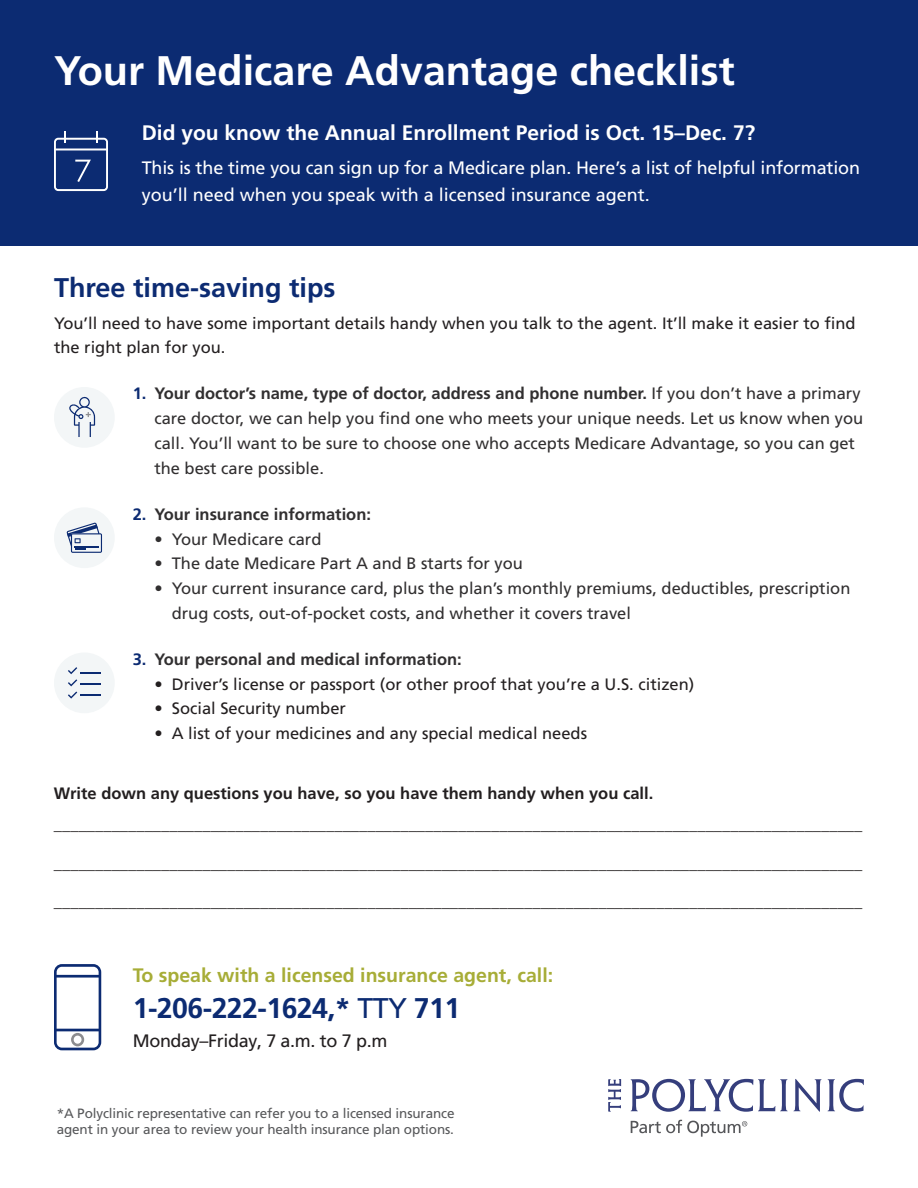
<style>
.page{position:relative;width:918px;height:1188px;background:#fff}
.page>*{position:absolute;margin:0;border:0;box-sizing:border-box;transform-origin:0 0}
.t1{font:700 41.25px "Frutiger LT Pro";color:#fff}
.t2{font:700 28.5px "Frutiger LT Pro";color:#0c2b72}
.t3{font:700 27px "Frutiger LT Pro";color:#0c2b72}
.t4{font:700 21px "Frutiger LT Pro";color:#fff}
.t5{font:700 19.5px "Frutiger LT Pro";color:#a7ad37}
.t6{font:18px/27px "Frutiger LT Pro";letter-spacing:-.01em;color:#fff}
.t7{font:18px "Frutiger LT Pro";letter-spacing:-.02em;color:#231f20}
.t8{font:16.5px/24.8px "Frutiger LT Pro";color:#312f30}
.t9{font:700 16.5px/31.5px "Frutiger LT Pro";color:#231f20}
.t10{font:16.5px/24.8px "Frutiger LT Pro";color:#231f20}
.t11{font:700 16.5px "Frutiger LT Pro";color:#312f30}
.t12{font:13.5px/16.2px "Frutiger LT Pro";letter-spacing:-.01em;color:#57585a}
.s1{font-weight:700;color:#0c2b72}
.s2{font-weight:700}
.s3{color:#0c2b72}
.s4{font-weight:400}
</style>
<div class="page">
<svg style="left:631px;top:1079px;width:191px;height:33px"></svg>
<svg style="left:828px;top:1079px;width:36px;height:33px"></svg>
<svg style="left:608px;top:1079px;width:13px;height:33px"></svg>
<svg style="left:631px;top:1120px;width:116px;height:16px"></svg>
<div style="left:0;top:0;width:918px;height:245px;background:#0c2b72"></div>
<svg style="left:54px;top:131px;width:54px;height:60px"></svg>
<svg style="left:54px;top:964px;width:47px;height:86px"></svg>
<div style="left:54px;top:387px;width:61px;height:61px;background:#f3f6f7;border-radius:50%"></div>
<svg style="left:69px;top:396px;width:26px;height:41px"></svg>
<div style="left:54px;top:507px;width:61px;height:61px;background:#f3f6f7;border-radius:50%"></div>
<svg style="left:67px;top:522px;width:35px;height:31px"></svg>
<div style="left:54px;top:652px;width:61px;height:61px;background:#f3f6f7;border-radius:50%"></div>
<svg style="left:68px;top:667px;width:33px;height:19px"></svg>
<svg style="left:68px;top:692px;width:33px;height:7px"></svg>
<h1 class="t1" style="left:54px;top:46px;width:682px">Your Medicare Advantage checklist</h1>
<p class="t4" style="left:142px;top:121px;width:615px">Did you know the Annual Enrollment Period is Oct. 15–Dec. 7?</p>
<p class="t6" style="left:142px;top:155px;width:720px">This is the time you can sign up for a Medicare plan. Here’s a list of helpful information you’ll need when you speak with a licensed insurance agent.</p>
<h3 class="t3" style="left:54px;top:272px;width:283px">Three time-saving tips</h3>
<p class="t10" style="left:54px;top:310px;width:803px">You’ll need to have some important details handy when you talk to the agent. It’ll make it easier to find the right plan for you.</p>
<p class="t8" style="left:154px;top:381px;width:711px;text-indent:-22px"><span class="s1">1.</span> <span class="s2">Your doctor’s name, type of doctor, address and phone number.</span> If you don’t have a primary care doctor, we can help you find one who meets your unique needs. Let us know when you call. You’ll want to be sure to choose one who accepts Medicare Advantage, so you can get the best care possible.</p>
<p class="t11" style="left:133px;top:504px;width:240px"><span class="s3">2.</span> Your insurance information:</p>
<p class="t8" style="left:154px;top:526px;width:169px">• Your Medicare card</p>
<p class="t8" style="left:154px;top:551px;width:370px">• The date Medicare Part A and B starts for you</p>
<p class="t8" style="left:172px;top:576px;width:680px;text-indent:-17px">• Your current insurance card, plus the plan’s monthly premiums, deductibles, prescription drug costs, out-of-pocket costs, and whether it covers travel</p>
<p class="t11" style="left:133px;top:649px;width:331px"><span class="s3">3.</span> Your personal and medical information:</p>
<p class="t10" style="left:154px;top:672px;width:542px">• Driver’s license or passport (or other proof that you’re a U.S. citizen)</p>
<p class="t10" style="left:154px;top:696px;width:193px">• Social Security number</p>
<p class="t10" style="left:154px;top:721px;width:434px">• A list of your medicines and any special medical needs</p>
<p class="t9" style="left:54px;top:777px;width:810px">Write down any questions you have, so you have them handy when you call. __________________________________________________________________________________________________</p>
<p class="t9" style="left:54px;top:847px;width:810px">__________________________________________________________________________________________________</p>
<p class="t9" style="left:54px;top:885px;width:810px">__________________________________________________________________________________________________</p>
<p class="t5" style="left:133px;top:964px;width:422px">To speak with a licensed insurance agent, call:</p>
<h2 class="t2" style="left:133px;top:991px;width:329px">1-206-222-1624,* <span class="s4">TTY</span> 711</h2>
<p class="t7" style="left:133px;top:1030px;width:256px">Monday–Friday, 7 a.m. to 7 p.m</p>
<p class="t12" style="left:57px;top:1105px;width:399px">*A Polyclinic representative can refer you to a licensed insurance agent in your area to review your health insurance plan options.</p>
</div>
